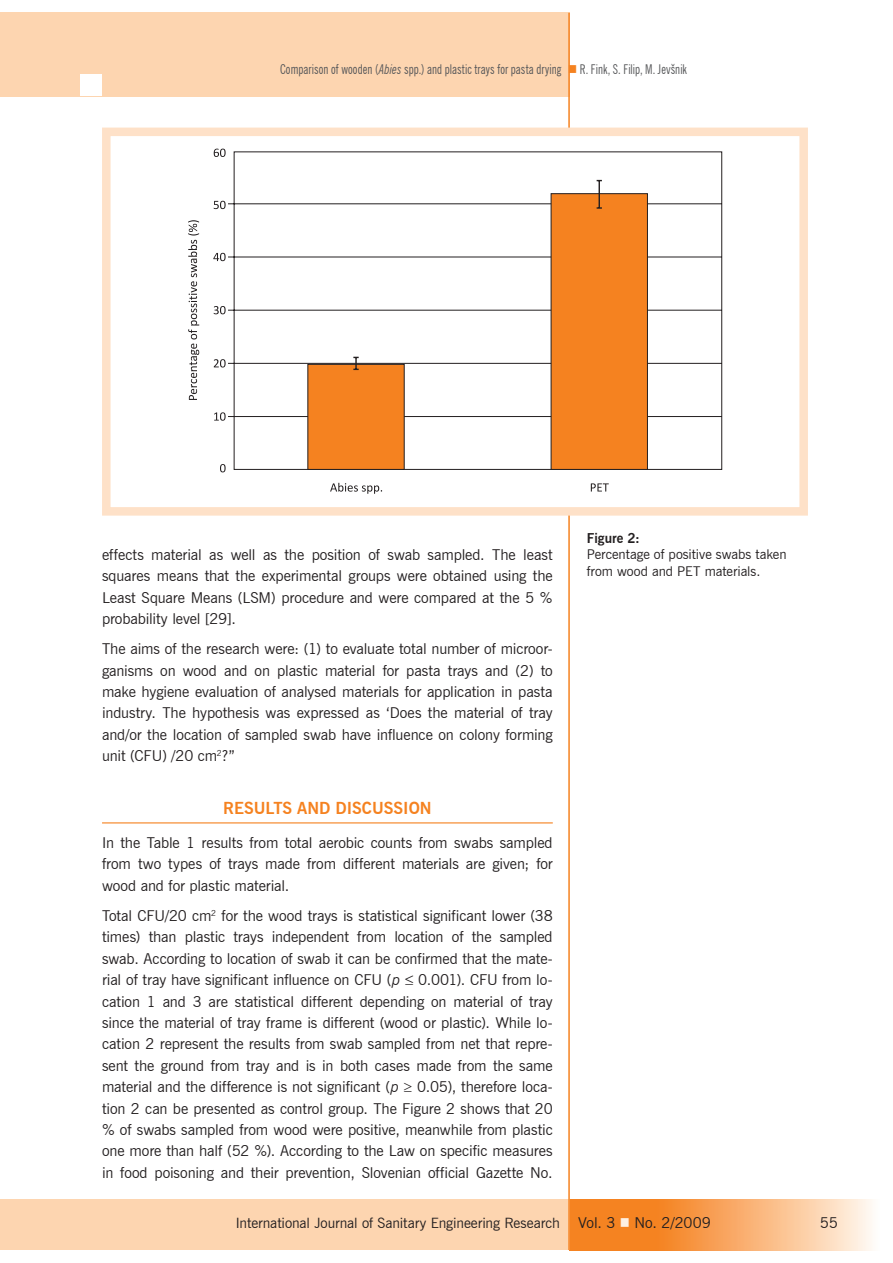
<style>
.page{position:relative;width:893px;height:1263px;background:#fff}
.page>*{position:absolute;margin:0;border:0;box-sizing:border-box;transform-origin:0 0}
.t1{font:700 16.5px "News Gothic L2";color:#f58220}
.t2{font:15px/21.5px "News Gothic L2";letter-spacing:-.01em;color:#231f20;text-align:justify}
.t3{font:14.25px "News Gothic L2";letter-spacing:-.005em;color:#231f20}
.t4{font:condensed 13.5px "News Gothic L2";letter-spacing:.005em;color:#57585a;scale:.9 1}
.t5{font:13.5px/16.5px "News Gothic L2";letter-spacing:-.005em;color:#231f20}
.t6{font:700 13.5px "News Gothic L2";color:#231f20}
.s1{font-style:italic}
.s2{color:#f58220}
.s3{font-size:15px}
.s4{color:#fef0e2}
</style>
<div class="page">
<svg style="left:570px;top:1200px;width:302px;height:50px;background:#f8aa67"></svg>
<div style="left:0;top:1200px;width:569px;height:50px;background:#fdd5b0"></div>
<div style="left:0;top:13px;width:570px;height:84px;background:#fdd5b0"></div>
<div style="left:81px;top:74px;width:21px;height:22px;background:#fff"></div>
<hr style="left:568px;top:13px;width:2px;height:1237px;background:#f58220">
<hr style="left:102px;top:822px;width:451px;height:1px;background:#f58220">
<div style="left:106px;top:132px;width:698px;height:379px;background:#fff"></div>
<svg style="left:228px;top:151px;width:495px;height:319px"></svg>
<div style="left:551px;top:193px;width:97px;height:277px;background:#f58220;border:1px solid #231f20"></div>
<div style="left:307px;top:364px;width:98px;height:106px;background:#f58220;border:1px solid #231f20"></div>
<svg style="left:597px;top:180px;width:5px;height:29px"></svg>
<svg style="left:353px;top:357px;width:6px;height:13px"></svg>
<svg style="left:214px;top:149px;width:12px;height:8px"></svg>
<svg style="left:214px;top:201px;width:12px;height:8px"></svg>
<svg style="left:213px;top:253px;width:13px;height:8px"></svg>
<svg style="left:214px;top:306px;width:12px;height:8px"></svg>
<svg style="left:214px;top:359px;width:12px;height:8px"></svg>
<svg style="left:214px;top:412px;width:12px;height:9px"></svg>
<svg style="left:220px;top:464px;width:6px;height:8px"></svg>
<svg style="left:330px;top:483px;width:52px;height:11px"></svg>
<svg style="left:188px;top:220px;width:11px;height:180px"></svg>
<svg style="left:591px;top:483px;width:18px;height:9px"></svg>
<div style="left:102px;top:128px;width:706px;height:388px;border:9px solid #fee1c8"></div>
<p class="t4" style="left:280px;top:61px;width:454px">Comparison of wooden (<span class="s1">Abies</span> spp.) and plastic trays for pasta drying <span class="s2">■</span> R. Fink, S. Filip, M. Jevšnik</p>
<p class="t2" style="left:102px;top:544px;width:452px">effects material as well as the position of swab sampled. The least squares means that the experimental groups were obtained using the Least Square Means (LSM) procedure and were compared at the 5 % probability level [29].</p>
<p class="t2" style="left:102px;top:638px;width:452px">The aims of the research were: (1) to evaluate total number of microor&shy;ganisms on wood and on plastic material for pasta trays and (2) to make hygiene evaluation of analysed materials for application in pasta industry. The hypothesis was expressed as ‘Does the material of tray and/or the location of sampled swab have influence on colony forming unit (CFU) /20 cm<sup>2</sup>?”</p>
<p class="t1" style="left:223px;top:798px;width:86px">RESULTS AND</p>
<p class="t1" style="left:336px;top:798px;width:95px">DISCUSSION</p>
<p class="t2" style="left:102px;top:832px;width:452px">In the Table 1 results from total aerobic counts from swabs sampled from two types of trays made from different materials are given; for wood and for plastic material.</p>
<p class="t2" style="left:102px;top:905px;width:452px">Total CFU/20 cm<sup>2</sup> for the wood trays is statistical significant lower (38 times) than plastic trays independent from location of the sampled swab. According to location of swab it can be confirmed that the mate&shy;rial of tray have significant influence on CFU (<span class="s1">p</span> ≤ 0.001). CFU from lo&shy;cation 1 and 3 are statistical different depending on material of tray since the material of tray frame is different (wood or plastic). While lo&shy;cation 2 represent the results from swab sampled from net that repre&shy;sent the ground from tray and is in both cases made from the same material and the difference is not significant (<span class="s1">p</span> ≥ 0.05), therefore loca&shy;tion 2 can be presented as control group. The Figure 2 shows that 20 % of swabs sampled from wood were positive, meanwhile from plastic one more than half (52 %). According to the Law on specific measures in food poisoning and their prevention, Slovenian official Gazette No.</p>
<p class="t6" style="left:587px;top:530px;width:55px">FIGURE 2:</p>
<p class="t5" style="left:587px;top:546px;width:201px">Percentage of positive swabs taken from wood and PET materials.</p>
<p class="t3" style="left:236px;top:1214px;width:477px">International Journal of Sanitary Engineering Research <span class="s3">Vol. 3</span> <span class="s4">■</span> <span class="s3">No. 2/2009</span></p>
<p class="t2" style="left:820px;top:1212px;width:19px">55</p>
</div>
